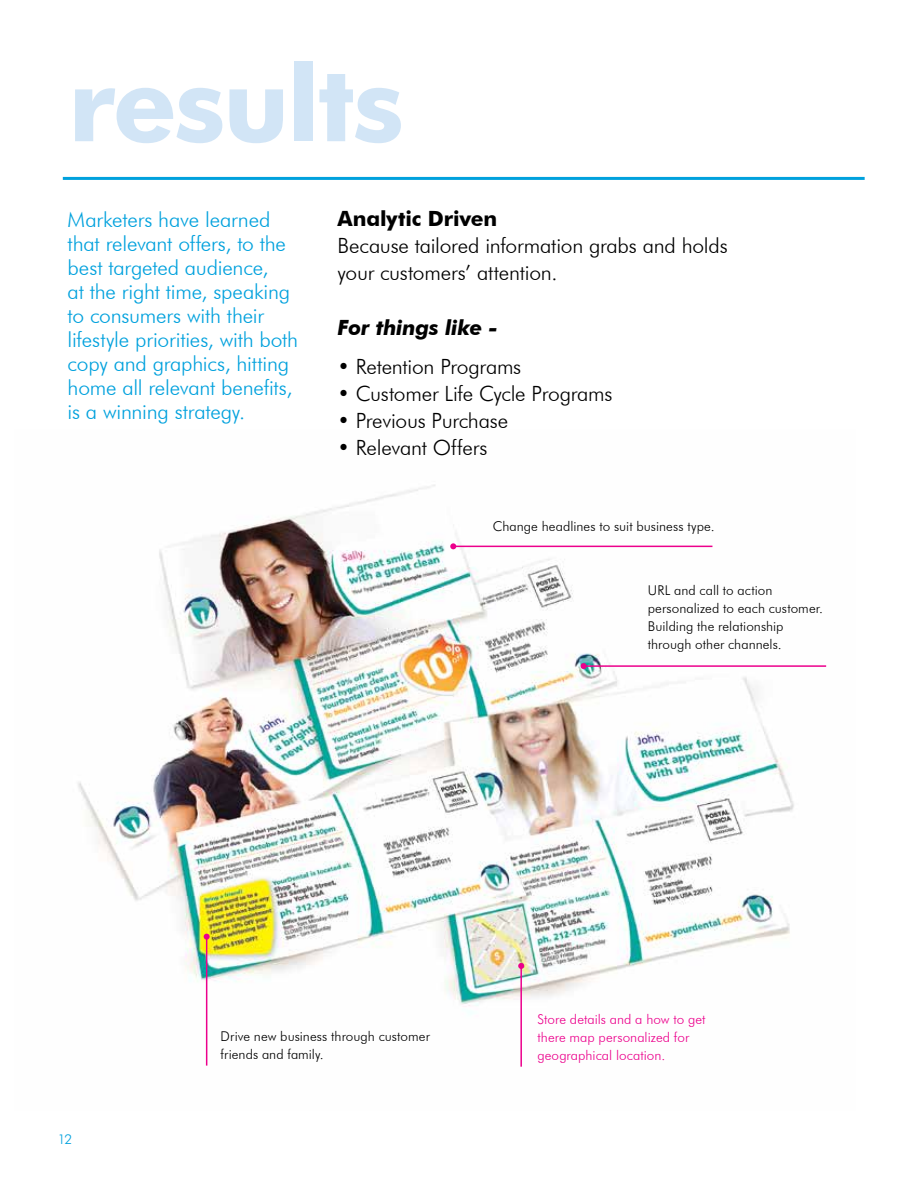
<style>
.page{position:relative;width:918px;height:1188px;background:#fff}
.page>*{position:absolute;margin:0;border:0;box-sizing:border-box;transform-origin:0 0}
.t1{font:700 105px "Futura BT";letter-spacing:-.02em;color:#d2e5f6}
.t2{font:300 21px/24px "Futura BT";letter-spacing:-.01em;color:#00a1dd}
.t3{font:300 21px/27px "Futura BT";letter-spacing:-.01em;color:#000}
.t4{font:700 21px "Futura BT";letter-spacing:-.005em;color:#000}
.t5{font:italic 700 21px "Futura BT";letter-spacing:-.015em;color:#000}
.t6{font:300 13.5px/18px "Futura BT";letter-spacing:.005em;color:#000}
.t7{font:300 13.5px/18px "Futura BT";letter-spacing:.005em;color:#ec008c}
.t8{font:300 13.5px "Futura BT";color:#00a1dd}
</style>
<div class="page">
<img style="left:78px;top:485px;width:749px;height:581px">
<hr style="left:63px;top:177px;width:802px;height:3px;background:#00a1dd">
<hr style="left:520px;top:966px;width:2px;height:101px;background:#ec008c">
<svg style="left:518px;top:963px;width:6px;height:6px"></svg>
<hr style="left:584px;top:665px;width:242px;height:2px;background:#ec008c">
<svg style="left:581px;top:663px;width:6px;height:6px"></svg>
<hr style="left:206px;top:937px;width:1px;height:129px;background:#ec008c">
<svg style="left:204px;top:934px;width:6px;height:6px"></svg>
<hr style="left:453px;top:546px;width:259px;height:1px;background:#ec008c">
<svg style="left:450px;top:543px;width:6px;height:6px"></svg>
<h1 class="t1" style="left:68px;top:40px;width:337px">results</h1>
<p class="t2" style="left:68px;top:208px;width:232px">Marketers have learned that relevant offers, to the best targeted audience,<br>at the right time, speaking to consumers with their lifestyle priorities, with both copy and graphics, hitting home all relevant benefits, is a winning strategy.</p>
<p class="t4" style="left:337px;top:206px;width:161px">Analytic Driven</p>
<p class="t3" style="left:337px;top:232px;width:392px">Because tailored information grabs and holds your customers’ attention.</p>
<p class="t5" style="left:337px;top:314px;width:162px">For things like -</p>
<p class="t3" style="left:337px;top:353px;width:185px">• Retention Programs</p>
<p class="t3" style="left:337px;top:380px;width:276px">• Customer Life Cycle Programs</p>
<p class="t3" style="left:337px;top:407px;width:172px">• Previous Purchase</p>
<p class="t3" style="left:337px;top:434px;width:152px">• Relevant Offers</p>
<p class="t6" style="left:493px;top:517px;width:223px">Change headlines to suit business type.</p>
<p class="t6" style="left:648px;top:581px;width:177px">URL and call to action personalized to each customer.<br>Building the relationship through other channels.</p>
<p class="t8" style="left:58px;top:1131px;width:16px">12</p>
<p class="t6" style="left:221px;top:1028px;width:211px">Drive new business through customer friends and family.</p>
<p class="t7" style="left:537px;top:1010px;width:170px">Store details and a how to get there map personalized for geographical location.</p>
</div>
